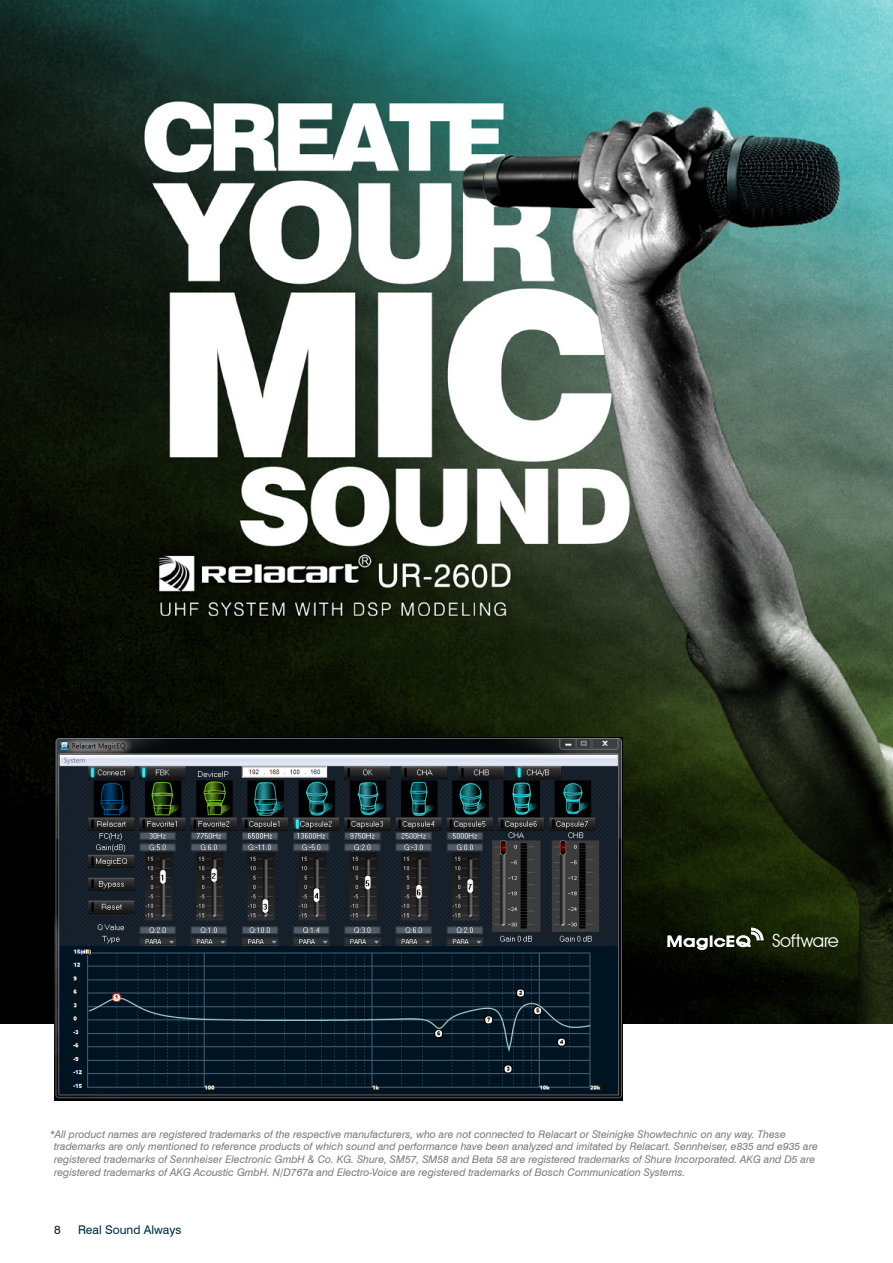
<style>
.page{position:relative;width:893px;height:1263px;background:#fff}
.page>*{position:absolute;margin:0;border:0;box-sizing:border-box;transform-origin:0 0}
.t1{font:18px "Avant Garde IT Cby BT";letter-spacing:-.01em;color:#fff}
.t2{font:12px "Swiss 721 BT";color:#002d43}
.t3{font:12px "Swiss 721 BT";color:#1a1a18}
.t4{font:italic 10.5px/12.6px "Swiss 721 BT";color:#7b7b7a}
</style>
<div class="page">
<img style="left:0;top:0;width:893px;height:1024px">
<svg style="left:668px;top:928px;width:95px;height:22px"></svg>
<div style="left:0;top:0;width:23px;height:20px;background:#112c27"></div>
<img style="left:54px;top:738px;width:568px;height:362px">
<h1 class="t1" style="left:772px;top:929px;width:68px">Software</h1>
<p class="t4" style="left:54px;top:1127px;width:766px;text-indent:-4px">*All product names are registered trademarks of the respective manufacturers, who are not connected to Relacart or Steinigke Showtechnic on any way. These trademarks are only mentioned to reference products of which sound and performance have been analyzed and imitated by Relacart. Sennheiser, e835 and e935 are registered trademarks of Sennheiser Electronic GmbH &amp; Co. KG. Shure, SM57, SM58 and Beta 58 are registered trademarks of Shure Incorporated. AKG and D5 are registered trademarks of AKG Acoustic GmbH. N/D767a and Electro-Voice are registered trademarks of Bosch Communication Systems.</p>
<p class="t3" style="left:54px;top:1222px;width:8px">8</p>
<p class="t2" style="left:78px;top:1222px;width:105px">Real Sound Always</p>
</div>
